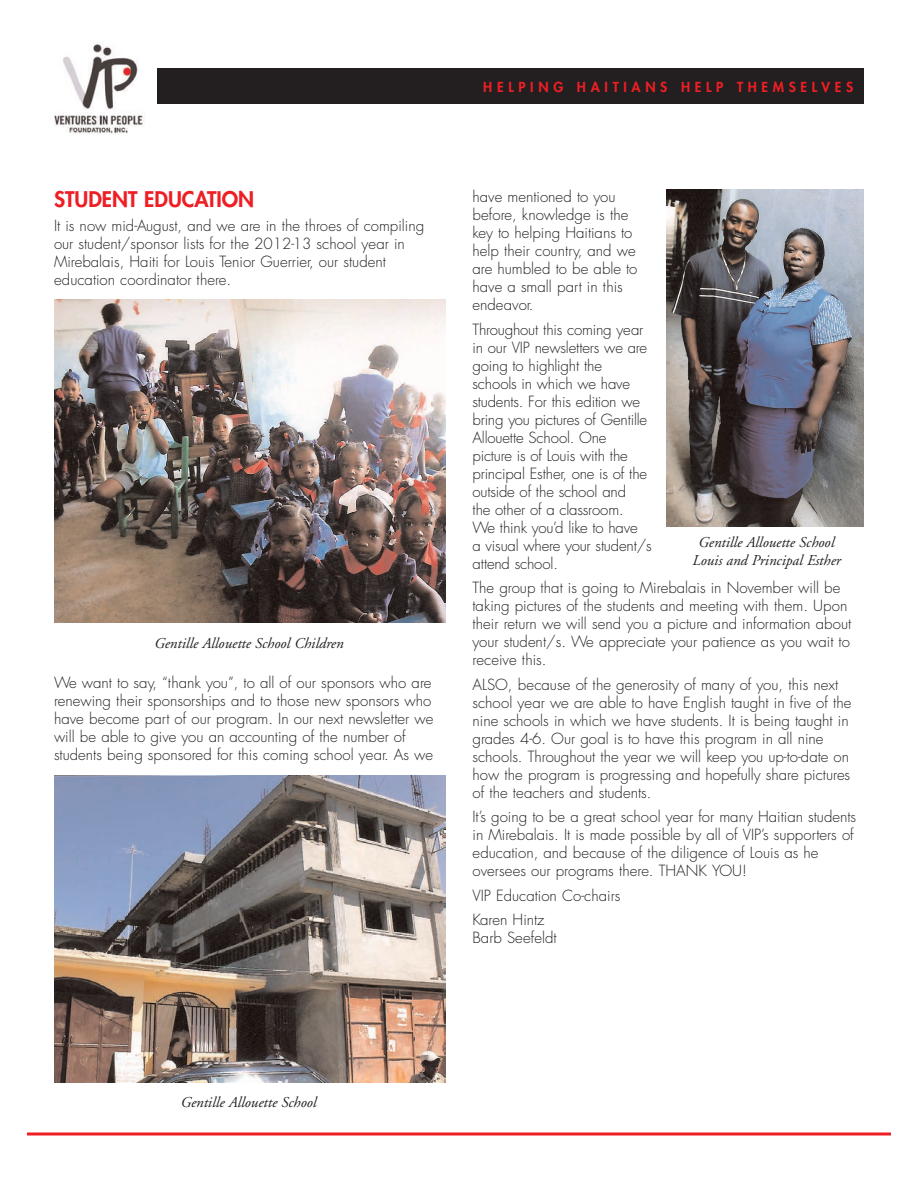
<style>
.page{position:relative;width:918px;height:1188px;background:#fff}
.page>*{position:absolute;margin:0;border:0;box-sizing:border-box;transform-origin:0 0}
.t1{font:800 21px "Futura";color:#ee1e24}
.t2{font:300 15px/18px "Futura";color:#231f20}
.t3{font:italic 15px/18px "Adobe Garamond";color:#231f20;text-align:center}
.t4{font:800 13.5px "Futura";letter-spacing:.345em;color:#ee1e24}
</style>
<div class="page">
<svg style="left:27px;top:1132px;width:864px;height:4px"></svg>
<div style="left:54px;top:69px;width:810px;height:35px;background:#231f20"></div>
<img style="left:54px;top:43px;width:102px;height:91px">
<img style="left:54px;top:299px;width:392px;height:323px">
<img style="left:54px;top:776px;width:392px;height:307px">
<img style="left:667px;top:190px;width:197px;height:336px">
<h1 class="t1" style="left:54px;top:189px;width:202px">STUDENT EDUCATION</h1>
<p class="t2" style="left:54px;top:218px;width:372px">It is now mid-August, and we are in the throes of compiling our student/sponsor lists for the 2012-13 school year in Mirebalais, Haiti for Louis Tenior Guerrier, our student education coordinator there.</p>
<p class="t3" style="left:155px;top:635px;width:191px">Gentille Allouette School Children</p>
<p class="t2" style="left:54px;top:675px;width:381px">We want to say, “thank you”, to all of our sponsors who are renewing their sponsorships and to those new sponsors who have become part of our program. In our next newsletter we will be able to give you an accounting of the number of students being sponsored for this coming school year. As we</p>
<p class="t4" style="left:483px;top:81px;width:371px">HELPING HAITIANS HELP THEMSELVES</p>
<p class="t2" style="left:472px;top:189px;width:167px">have mentioned to you before, knowledge is the key to helping Haitians to help their country, and we are humbled to be able to have a small part in this endeavor.</p>
<p class="t2" style="left:472px;top:322px;width:181px">Throughout this coming year in our VIP newsletters we are going to highlight the<br>schools in which we have students. For this edition we bring you pictures of Gentille<br>Allouette School. One<br>picture is of Louis with the principal Esther, one is of the outside of the school and<br>the other of a classroom.<br>We think you’d like to have<br>a visual where your student/s attend school.</p>
<p class="t2" style="left:472px;top:580px;width:380px">The group that is going to Mirebalais in November will be taking pictures of the students and meeting with them. Upon their return we will send you a picture and information about your student/s. We appreciate your patience as you wait to receive this.</p>
<p class="t2" style="left:472px;top:677px;width:381px">ALSO, because of the generosity of many of you, this next school year we are able to have English taught in five of the nine schools in which we have students. It is being taught in grades 4-6. Our goal is to have this program in all nine schools. Throughout the year we will keep you up-to-date on how the program is progressing and hopefully share pictures of the teachers and students.</p>
<p class="t2" style="left:472px;top:809px;width:385px">It’s going to be a great school year for many Haitian students in Mirebalais. It is made possible by all of VIP’s supporters of education, and because of the diligence of Louis as he oversees our programs there. THANK YOU!</p>
<p class="t2" style="left:472px;top:884px;width:149px;line-height:24.5px">VIP Education Co-chairs<br>Karen Hintz</p>
<p class="t2" style="left:472px;top:930px;width:86px">Barb Seefeldt</p>
<p class="t3" style="left:693px;top:535px;width:150px">Gentille Allouette School<br>Louis and Principal Esther</p>
<p class="t3" style="left:181px;top:1094px;width:137px">Gentille Allouette School</p>
</div>
